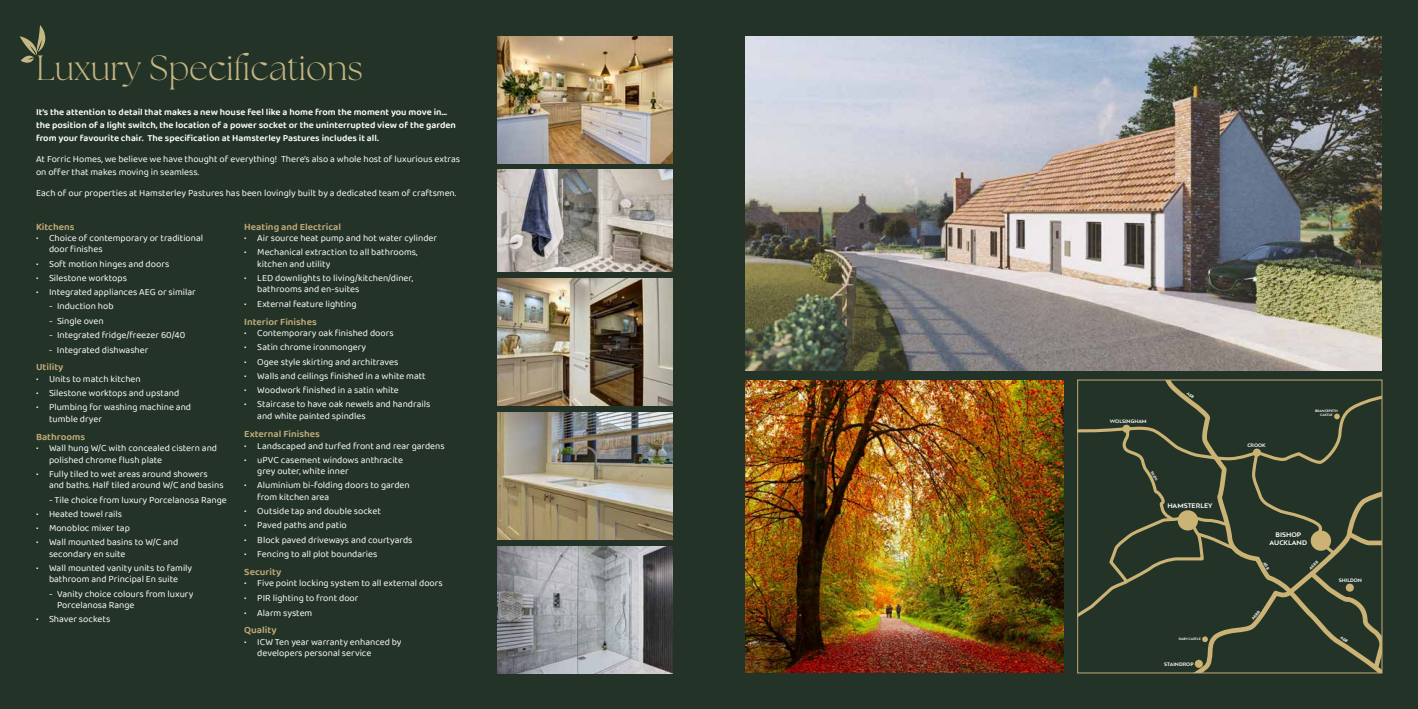
<style>
.page{position:relative;width:1418px;height:709px;background:#fff}
.page>*{position:absolute;margin:0;border:0;box-sizing:border-box;transform-origin:0 0}
.t1{font:300 35px "The Seasons";color:#c5b783}
.t2{font:600 10px "Baloo 2";color:#c2ad78}
.t3{font:9.5px/11.4px "Baloo 2";color:#fff}
.t4{font:600 9.5px/13px "Baloo 2";color:#fff}
.t5{font:700 6.3px/7.5px "Bw Mitga";color:#fff;text-align:center}
.t6{font:700 4.7px "Bw Mitga";color:#fff}
.t7{font:700 3.9px "Bw Mitga";color:#fff}
.t8{font:700 3.1px/3.8px "Bw Mitga";color:#fff;text-align:center}
</style>
<div class="page">
<div style="left:0;top:0;width:1417px;height:709px;background:#233327"></div>
<img style="left:745px;top:36px;width:636px;height:334px">
<img style="left:497px;top:36px;width:176px;height:128px">
<img style="left:745px;top:380px;width:318px;height:293px">
<svg style="left:20px;top:25px;width:25px;height:38px"></svg>
<img style="left:497px;top:278px;width:176px;height:128px">
<img style="left:497px;top:170px;width:176px;height:102px">
<img style="left:497px;top:412px;width:176px;height:127px">
<img style="left:497px;top:546px;width:176px;height:127px">
<svg style="left:1077px;top:392px;width:304px;height:281px"></svg>
<h1 class="t1" style="left:36px;top:46px;width:328px">Luxury Specifications</h1>
<p class="t4" style="left:36px;top:105px;width:421px">It’s the attention to detail that makes a new house feel like a home from the moment you move in… the position of a light switch, the location of a power socket or the uninterrupted view of the garden from your favourite chair. The specification at Hamsterley Pastures includes it all.</p>
<p class="t3" style="left:36px;top:153px;width:425px;line-height:13px">At Forric Homes, we believe we have thought of everything! There’s also a whole host of luxurious extras on offer that makes moving in seamless.</p>
<p class="t3" style="left:36px;top:187px;width:422px">Each of our properties at Hamsterley Pastures has been lovingly built by a dedicated team of craftsmen.</p>
<p class="t2" style="left:36px;top:219px;width:40px">Kitchens</p>
<p class="t3" style="left:49px;top:233px;width:156px;text-indent:-13px">• Choice of contemporary or traditional door finishes</p>
<p class="t3" style="left:36px;top:258px;width:135px">• Soft motion hinges and doors</p>
<p class="t3" style="left:36px;top:272px;width:92px">• Silestone worktops</p>
<p class="t3" style="left:36px;top:287px;width:161px">• Integrated appliances AEG or similar</p>
<p class="t3" style="left:49px;top:301px;width:66px">- Induction hob</p>
<p class="t3" style="left:49px;top:315px;width:56px">- Single oven</p>
<p class="t3" style="left:49px;top:329px;width:138px">- Integrated fridge/freezer 60/40</p>
<p class="t3" style="left:49px;top:344px;width:101px">- Integrated dishwasher</p>
<p class="t2" style="left:36px;top:360px;width:29px">Utility</p>
<p class="t3" style="left:36px;top:373px;width:106px">• Units to match kitchen</p>
<p class="t3" style="left:36px;top:388px;width:145px">• Silestone worktops and upstand</p>
<p class="t3" style="left:49px;top:401px;width:144px;line-height:12px;text-indent:-13px">• Plumbing for washing machine and tumble dryer</p>
<p class="t2" style="left:36px;top:429px;width:51px">Bathrooms</p>
<p class="t3" style="left:49px;top:443px;width:170px;text-indent:-13px">• Wall hung W/C with concealed cistern and polished chrome flush plate</p>
<p class="t3" style="left:49px;top:468px;width:176px;text-indent:-13px">• Fully tiled to wet areas around showers and baths. Half tiled around W/C and basins</p>
<p class="t3" style="left:49px;top:494px;width:179px">- Tile choice from luxury Porcelanosa Range</p>
<p class="t3" style="left:36px;top:508px;width:88px">• Heated towel rails</p>
<p class="t3" style="left:36px;top:523px;width:95px">• Monobloc mixer tap</p>
<p class="t3" style="left:49px;top:537px;width:131px;text-indent:-13px">• Wall mounted basins to W/C and secondary en suite</p>
<p class="t3" style="left:36px;top:562px;width:158px;text-align:center">• Wall mounted vanity units to family bathroom and Principal En suite</p>
<p class="t3" style="left:57px;top:588px;width:138px;text-indent:-8px">- Vanity choice colours from luxury<br>Porcelanosa Range</p>
<p class="t3" style="left:36px;top:614px;width:76px">• Shaver sockets</p>
<p class="t2" style="left:244px;top:219px;width:98px">Heating and Electrical</p>
<p class="t3" style="left:244px;top:233px;width:194px">• Air source heat pump and hot water cylinder</p>
<p class="t3" style="left:257px;top:247px;width:162px;text-indent:-13px">• Mechanical extraction to all bathrooms, kitchen and utility</p>
<p class="t3" style="left:257px;top:272px;width:157px;text-indent:-13px">• LED downlights to living/kitchen/diner, bathrooms and en-suites</p>
<p class="t3" style="left:244px;top:299px;width:114px">• External feature lighting</p>
<p class="t2" style="left:244px;top:314px;width:74px">Interior Finishes</p>
<p class="t3" style="left:244px;top:328px;width:151px">• Contemporary oak finished doors</p>
<p class="t3" style="left:244px;top:342px;width:123px">• Satin chrome ironmongery</p>
<p class="t3" style="left:244px;top:356px;width:155px">• Ogee style skirting and architraves</p>
<p class="t3" style="left:244px;top:370px;width:183px">• Walls and ceilings finished in a white matt</p>
<p class="t3" style="left:244px;top:385px;width:156px">• Woodwork finished in a satin white</p>
<p class="t3" style="left:257px;top:399px;width:174px;line-height:12px;text-indent:-13px">• Staircase to have oak newels and handrails and white painted spindles</p>
<p class="t2" style="left:244px;top:426px;width:77px">External Finishes</p>
<p class="t3" style="left:244px;top:440px;width:202px">• Landscaped and turfed front and rear gardens</p>
<p class="t3" style="left:257px;top:454px;width:147px;text-indent:-13px">• uPVC casement windows anthracite grey outer, white inner</p>
<p class="t3" style="left:257px;top:480px;width:154px;text-indent:-13px">• Aluminium bi-folding doors to garden from kitchen area</p>
<p class="t3" style="left:244px;top:505px;width:138px">• Outside tap and double socket</p>
<p class="t3" style="left:244px;top:520px;width:104px">• Paved paths and patio</p>
<p class="t3" style="left:244px;top:534px;width:170px">• Block paved driveways and courtyards</p>
<p class="t3" style="left:244px;top:549px;width:134px">• Fencing to all plot boundaries</p>
<p class="t2" style="left:244px;top:564px;width:38px">Security</p>
<p class="t3" style="left:244px;top:578px;width:200px">• Five point locking system to all external doors</p>
<p class="t3" style="left:244px;top:592px;width:116px">• PIR lighting to front door</p>
<p class="t3" style="left:244px;top:607px;width:70px">• Alarm system</p>
<p class="t2" style="left:244px;top:622px;width:34px">Quality</p>
<p class="t3" style="left:257px;top:636px;width:146px;text-indent:-13px">• ICW Ten year warranty enhanced by developers personal service</p>
<p class="t6" style="left:1109px;top:418px;width:38px">WOLSINGHAM</p>
<p class="t8" style="left:1153px;top:470px;width:12px;rotate:60deg">B6296</p>
<p class="t5" style="left:1167px;top:501px;width:47px">HAMSTERLEY</p>
<p class="t8" style="left:1178px;top:637px;width:24px">RABY CASTLE</p>
<p class="t6" style="left:1164px;top:661px;width:31px">STAINDROP</p>
<p class="t6" style="left:1247px;top:442px;width:20px">CROOK</p>
<p class="t8" style="left:1314px;top:409px;width:24px">BRANCEPETH<br>CASTLE</p>
<p class="t5" style="left:1269px;top:531px;width:39px">BISHOP<br>AUCKLAND</p>
<p class="t7" style="left:1250px;top:617px;width:12px;rotate:-51deg">A688</p>
<p class="t7" style="left:1307px;top:566px;width:12px;rotate:-41deg">A688</p>
<p class="t6" style="left:1338px;top:576px;width:25px">SHILDON</p>
</div>
